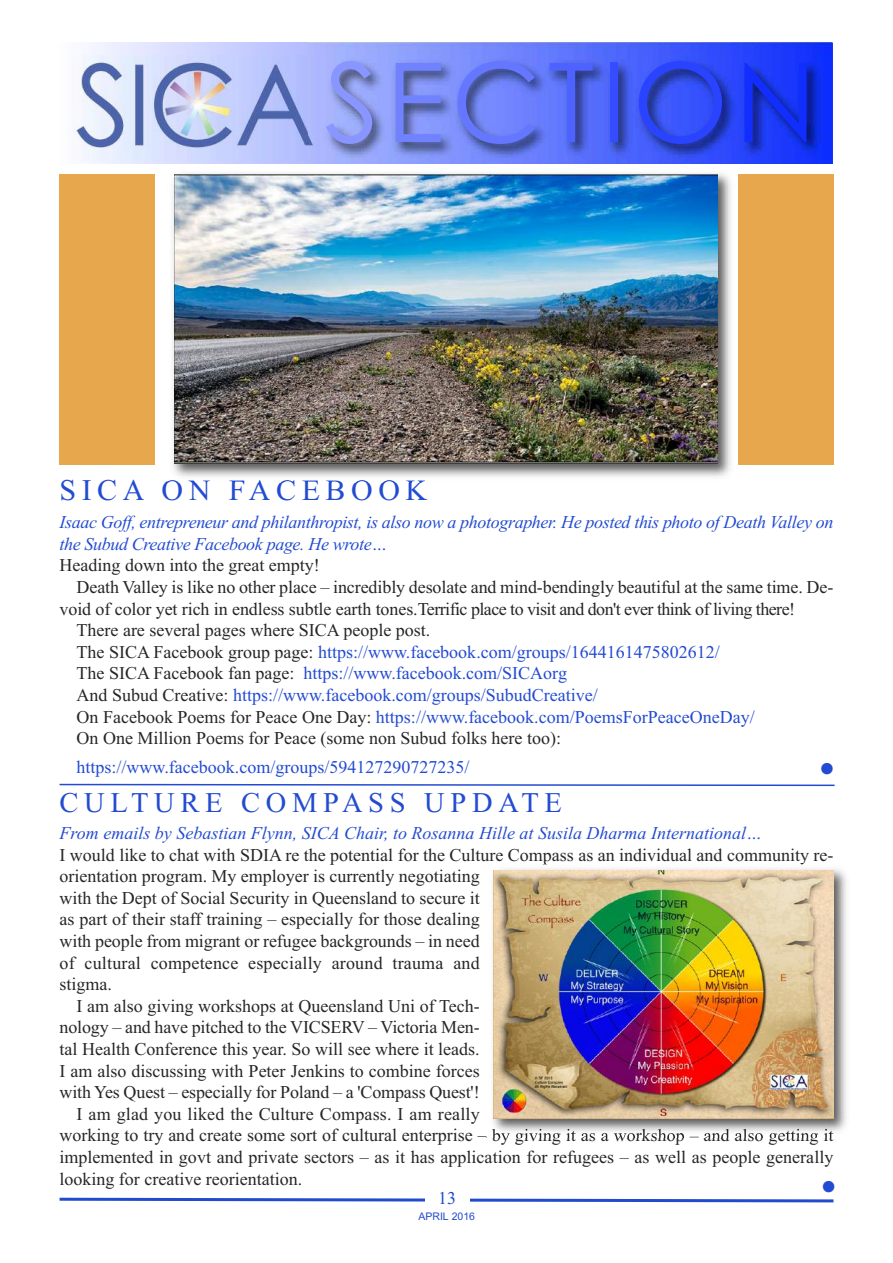
<style>
.page{position:relative;width:893px;height:1263px;background:#fff}
.page>*{position:absolute;margin:0;border:0;box-sizing:border-box;transform-origin:0 0}
.t1{font:110.1px "Century Gothic";letter-spacing:.06em;color:#8996ff}
.t2{font:italic 46.5px "Times New Roman";color:#234bd1}
.t3{font:30px "Times New Roman";letter-spacing:.185em;color:#234bd1}
.t4{font:28.5px "Times New Roman";letter-spacing:.2em;color:#234bd1}
.t5{font:18px "Times New Roman";color:#272627}
.t6{font:18px "Times New Roman";color:#234bd1}
.t7{font:italic 18px/21.6px "Times New Roman";letter-spacing:-.02em;color:#234bd1}
.t8{font:18px "Times New Roman";letter-spacing:-.03em;color:#272627}
.t9{font:italic 18px "Times New Roman";color:#234bd1}
.t10{font:18px "Times New Roman";color:#224acc}
.t11{font:10.5px "Arial";color:#224acc}
.s1{color:#7182ff}
.s2{color:#6577ff}
.s3{color:#4e62ff}
.s4{color:#364dff}
.s5{color:#2a43ff}
.s6{color:#122eff}
.s7{color:#272627}
</style>
<div class="page">
<svg style="left:59px;top:1197px;width:775px;height:6px"></svg>
<div style="left:425px;top:1192px;width:44px;height:37px;background:#fff"></div>
<svg style="left:59px;top:783px;width:776px;height:4px"></svg>
<svg style="left:68px;top:43px;width:241px;height:120px"></svg>
<img style="left:309px;top:43px;width:524px;height:120px">
<img style="left:69px;top:56px;width:262px;height:104px">
<svg style="left:326px;top:124px;width:5px;height:10px"></svg>
<img style="left:173px;top:173px;width:558px;height:310px">
<img style="left:168px;top:480px;width:102px;height:3px">
<img style="left:175px;top:174px;width:543px;height:289px">
<img style="left:492px;top:863px;width:355px;height:275px">
<img style="left:494px;top:870px;width:339px;height:248px">
<div style="left:738px;top:174px;width:95px;height:290px;background:#e7a74c"></div>
<div style="left:60px;top:174px;width:95px;height:290px;background:#e7a74c"></div>
<h1 class="t1" style="left:325px;top:40px;width:493px">S<span class="s1">E</span><span class="s2">C</span><span class="s3">T</span><span class="s4">I</span><span class="s5">O</span><span class="s6">N</span></h1>
<h3 class="t3" style="left:60px;top:472px;width:369px">SICA ON FACEBOOK</h3>
<p class="t7" style="left:60px;top:511px;width:775px">Isaac Goff, entrepreneur and philanthropist, is also now a photographer. He posted this photo of Death Valley on the Subud Creative Facebook page. He wrote…</p>
<p class="t5" style="left:60px;top:554px;width:262px">Heading down into the great empty!</p>
<p class="t5" style="left:77px;top:576px;width:758px">Death Valley is like no other place – incredibly desolate and mind-bendingly beautiful at the same time. De-</p>
<p class="t8" style="left:60px;top:598px;width:737px">void of color yet rich in endless subtle earth tones.Terrific place to visit and don't ever think of living there!</p>
<p class="t5" style="left:77px;top:619px;width:355px">There are several pages where SICA people post.</p>
<p class="t6" style="left:77px;top:641px;width:645px"><span class="s7">The SICA Facebook group page:</span> https://www.facebook.com/groups/1644161475802612/</p>
<p class="t6" style="left:77px;top:662px;width:492px"><span class="s7">The SICA Facebook fan page:</span> https://www.facebook.com/SICAorg</p>
<p class="t6" style="left:77px;top:684px;width:523px"><span class="s7">And Subud Creative:</span> https://www.facebook.com/groups/SubudCreative/</p>
<p class="t6" style="left:77px;top:706px;width:680px"><span class="s7">On Facebook Poems for Peace One Day:</span> https://www.facebook.com/PoemsForPeaceOneDay/</p>
<p class="t5" style="left:77px;top:727px;width:486px">On One Million Poems for Peace (some non Subud folks here too):</p>
<p class="t6" style="left:77px;top:756px;width:394px">https://www.facebook.com/groups/594127290727235/</p>
<h3 class="t4" style="left:60px;top:785px;width:504px">CULTURE COMPASS UPDATE</h3>
<p class="t9" style="left:60px;top:822px;width:704px">From emails by Sebastian Flynn, SICA Chair, to Rosanna Hille at Susila Dharma International…</p>
<p class="t5" style="left:60px;top:844px;width:775px">I would like to chat with SDIA re the potential for the Culture Compass as an individual and community re-</p>
<p class="t5" style="left:60px;top:865px;width:422px">orientation program. My employer is currently negotiating</p>
<p class="t5" style="left:60px;top:887px;width:422px">with the Dept of Social Security in Queensland to secure it</p>
<p class="t5" style="left:60px;top:908px;width:422px">as part of their staff training – especially for those dealing</p>
<p class="t5" style="left:60px;top:930px;width:422px">with people from migrant or refugee backgrounds – in need</p>
<p class="t5" style="left:60px;top:952px;width:422px">of cultural competence especially around trauma and</p>
<p class="t5" style="left:60px;top:973px;width:54px">stigma.</p>
<p class="t5" style="left:77px;top:995px;width:405px">I am also giving workshops at Queensland Uni of Tech-</p>
<p class="t5" style="left:59px;top:1016px;width:422px">nology – and have pitched to the VICSERV – Victoria Men-</p>
<p class="t5" style="left:59px;top:1038px;width:422px">tal Health Conference this year. So will see where it leads.</p>
<p class="t5" style="left:59px;top:1060px;width:422px">I am also discussing with Peter Jenkins to combine forces</p>
<p class="t5" style="left:59px;top:1081px;width:422px">with Yes Quest – especially for Poland – a 'Compass Quest'!</p>
<p class="t5" style="left:76px;top:1103px;width:405px">I am glad you liked the Culture Compass. I am really</p>
<p class="t5" style="left:59px;top:1124px;width:775px">working to try and create some sort of cultural enterprise – by giving it as a workshop – and also getting it</p>
<p class="t5" style="left:59px;top:1146px;width:775px">implemented in govt and private sectors – as it has application for refugees – as well as people generally</p>
<p class="t5" style="left:59px;top:1168px;width:244px">looking for creative reorientation.</p>
<h2 class="t2" style="left:819px;top:741px;width:18px">•</h2>
<h2 class="t2" style="left:820px;top:1158px;width:18px">•</h2>
<p class="t10" style="left:438px;top:1188px;width:19px">13</p>
<p class="t11" style="left:418px;top:1210px;width:58px">APRIL 2016</p>
</div>
